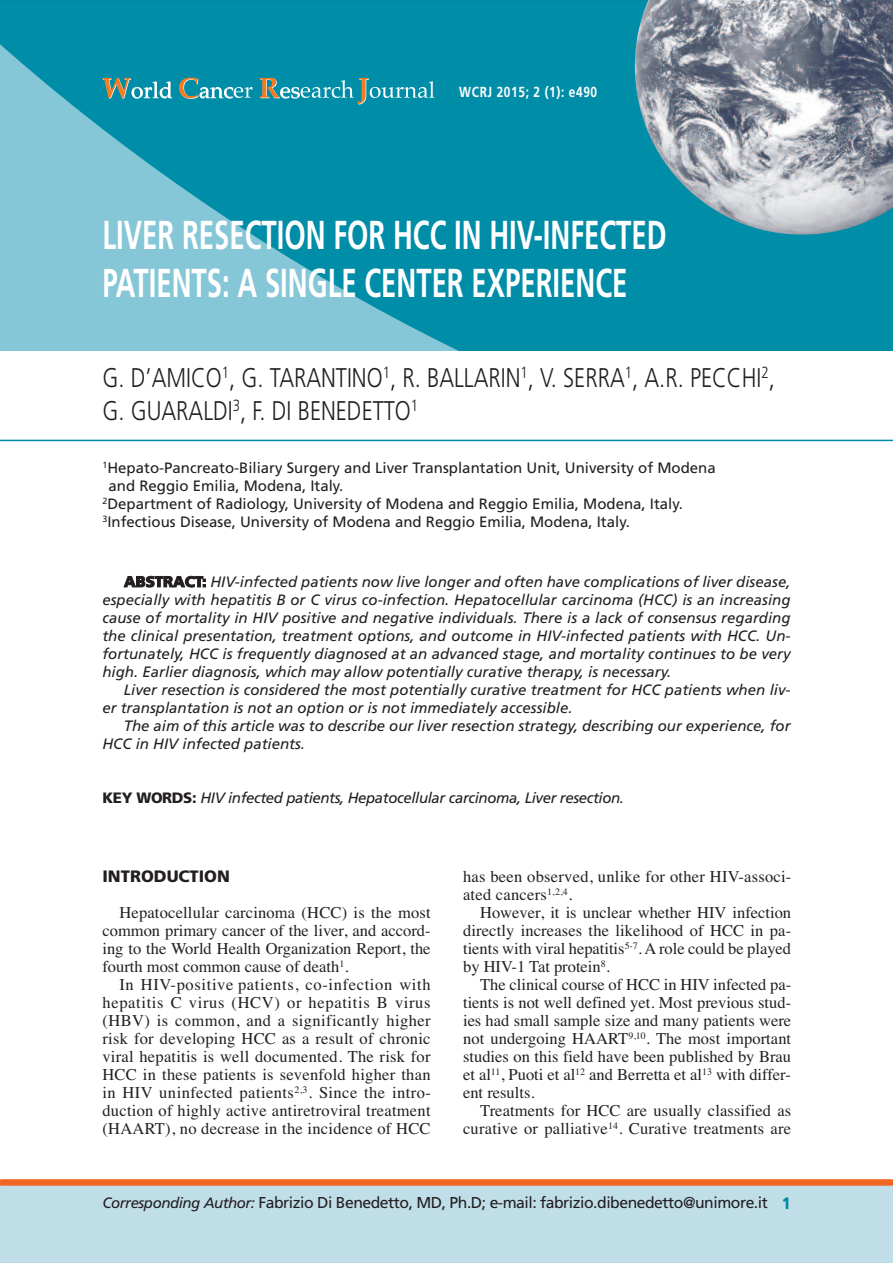
<style>
.page{position:relative;width:893px;height:1263px;background:#fff}
.page>*{position:absolute;margin:0;border:0;box-sizing:border-box;transform-origin:0 0}
.t1{font:700 40.35px/48px "Frutiger";color:#fff;scale:.68 1}
.t2{font:300 27px/33px "Frutiger";color:#231f20;scale:.82 1}
.t3{font:16.5px/18px "Times";letter-spacing:.005em;color:#231f20;text-align:justify}
.t4{font:900 16.5px "Frutiger";color:#231f20}
.t5{font:900 16.5px "Frutiger";color:#0089a5;scale:.82 1}
.t6{font:15.75px "Frutiger";letter-spacing:-.03em;color:#231f20}
.t7{font:italic 15px/18px "Frutiger";color:#231f20}
.t8{font:15px "Frutiger";color:#231f20}
.t9{font:italic 15px "Frutiger";letter-spacing:-.025em;color:#231f20}
.t10{font:700 14.55px "Frutiger";letter-spacing:.05em;color:#fff;scale:.82 1}
.s1{font-weight:900;font-style:normal}
.s2{font-style:italic;font-size:15px}
</style>
<div class="page">
<div style="left:0;top:1180px;width:893px;height:83px;background:#c0dee8"></div>
<svg style="left:0;top:2px;width:893px;height:348px;background:#229bb4"></svg>
<hr style="left:0;top:0;width:893px;height:2px;background:#0089a5">
<img style="left:635px;top:0;width:258px;height:235px">
<div style="left:1px;top:1179px;width:892px;height:6px;background:#f36621"></div>
<svg style="left:102px;top:78px;width:70px;height:21px"></svg>
<svg style="left:179px;top:78px;width:73px;height:21px;background:#42a0ac"></svg>
<svg style="left:260px;top:78px;width:175px;height:26px;background:#339bab"></svg>
<hr style="left:0;top:440px;width:893px;height:1px;background:#0089a5">
<p class="t10" style="left:459px;top:86px;width:170px">WCRJ 2015; 2 (1): e490</p>
<h1 class="t1" style="left:103px;top:214px;width:831px">LIVER RESECTION FOR HCC IN HIV-INFECTED<br>PATIENTS: A SINGLE CENTER EXPERIENCE</h1>
<h2 class="t2" style="left:102px;top:363px;width:822px">G. D’AMICO<sup>1</sup>, G. TARANTINO<sup>1</sup>, R. BALLARIN<sup>1</sup>, V. SERRA<sup>1</sup>, A.R. PECCHI<sup>2</sup>,<br>G. GUARALDI<sup>3</sup>, F. DI BENEDETTO<sup>1</sup></h2>
<p class="t8" style="left:102px;top:462px;width:615px"><sup>1</sup>Hepato-Pancreato-Biliary Surgery and Liver Transplantation Unit, University of Modena</p>
<p class="t8" style="left:109px;top:480px;width:236px">and Reggio Emilia, Modena, Italy.</p>
<p class="t8" style="left:102px;top:498px;width:582px"><sup>2</sup>Department of Radiology, University of Modena and Reggio Emilia, Modena, Italy.</p>
<p class="t8" style="left:102px;top:516px;width:529px"><sup>3</sup>Infectious Disease, University of Modena and Reggio Emilia, Modena, Italy.</p>
<p class="t7" style="left:102px;top:574px;width:689px;text-align:justify;text-indent:22px"><span class="s1">ABSTRACT:</span> HIV-infected patients now live longer and often have complications of liver disease, especially with hepatitis B or C virus co-infection. Hepatocellular carcinoma (HCC) is an increasing cause of mortality in HIV positive and negative individuals. There is a lack of consensus regarding the clinical presentation, treatment options, and outcome in HIV-infected patients with HCC. Un&shy;fortunately, HCC is frequently diagnosed at an advanced stage, and mortality continues to be very high. Earlier diagnosis, which may allow potentially curative therapy, is necessary.</p>
<p class="t7" style="left:102px;top:682px;width:689px;text-indent:21px">Liver resection is considered the most potentially curative treatment for HCC patients when liv&shy;er transplantation is not an option or is not immediately accessible.</p>
<p class="t7" style="left:102px;top:718px;width:689px;text-indent:21px">The aim of this article was to describe our liver resection strategy, describing our experience, for<br>HCC in HIV infected patients.</p>
<p class="t9" style="left:102px;top:792px;width:523px"><span class="s1">KEY WORDS:</span> HIV infected patients, Hepatocellular carcinoma, Liver resection.</p>
<p class="t4" style="left:102px;top:870px;width:129px">INTRODUCTION</p>
<p class="t3" style="left:102px;top:903px;width:330px;text-indent:17px">Hepatocellular carcinoma (HCC) is the most common primary cancer of the liver, and accord&shy;ing to the World Health Organization Report, the fourth most common cause of death<sup>1</sup>.</p>
<p class="t3" style="left:102px;top:975px;width:330px;text-indent:17px">In HIV-positive patients, co-infection with hepatitis C virus (HCV) or hepatitis B virus (HBV) is common, and a significantly higher risk for developing HCC as a result of chronic viral hepatitis is well documented. The risk for HCC in these patients is sevenfold higher than in HIV uninfected patients<sup>2,3</sup>. Since the intro&shy;duction of highly active antiretroviral treatment (HAART), no decrease in the incidence of HCC</p>
<p class="t3" style="left:463px;top:867px;width:330px">has been observed, unlike for other HIV-associ&shy;ated cancers<sup>1,2,4</sup>.</p>
<p class="t3" style="left:463px;top:903px;width:330px;text-indent:17px">However, it is unclear whether HIV infection directly increases the likelihood of HCC in pa&shy;tients with viral hepatitis<sup>5-7</sup>. A role could be played by HIV-1 Tat protein<sup>8</sup>.</p>
<p class="t3" style="left:463px;top:975px;width:330px;text-indent:17px">The clinical course of HCC in HIV infected pa&shy;tients is not well defined yet. Most previous stud&shy;ies had small sample size and many patients were not undergoing HAART<sup>9,10</sup>. The most important studies on this field have been published by Brau et al<sup>11</sup>, Puoti et al<sup>12</sup> and Berretta et al<sup>13</sup> with differ&shy;ent results.</p>
<p class="t3" style="left:463px;top:1101px;width:330px;text-align:right">Treatments for HCC are usually classified as curative or palliative<sup>14</sup>. Curative treatments are</p>
<p class="t6" style="left:102px;top:1196px;width:667px"><span class="s2">Corresponding Author:</span> Fabrizio Di Benedetto, MD, Ph.D; e-mail: fabrizio.dibenedetto@unimore.it</p>
<p class="t5" style="left:782px;top:1197px;width:12px">1</p>
</div>
